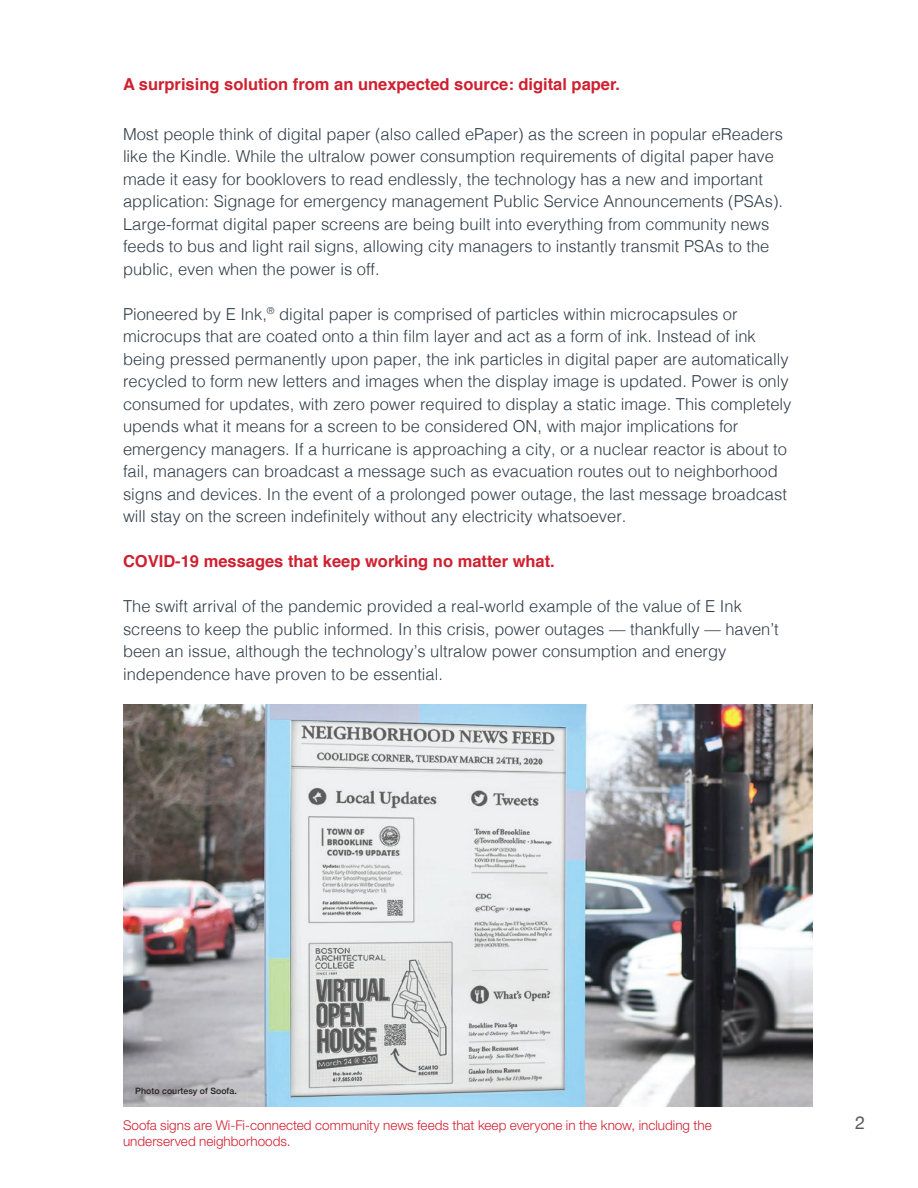
<style>
.page{position:relative;width:918px;height:1188px;background:#fff}
.page>*{position:absolute;margin:0;border:0;box-sizing:border-box;transform-origin:0 0}
.t1{font:18px "Helvetica Neue";color:#57585a}
.t2{font:300 16.5px/22.5px "Helvetica";color:#303d48}
.t3{font:700 16.5px "Helvetica";color:#cf202f}
.t4{font:300 13.5px "Helvetica Neue";color:#d22031}
.t5{font:500 8.7px "Helvetica Neue";letter-spacing:.005em;color:#231f20}
</style>
<div class="page">
<img style="left:123px;top:704px;width:690px;height:403px">
<p class="t3" style="left:123px;top:71px;width:499px">A surprising solution from an unexpected source: digital paper.</p>
<p class="t2" style="left:123px;top:121px;width:662px">Most people think of digital paper (also called ePaper) as the screen in popular eReaders like the Kindle. While the ultralow power consumption requirements of digital paper have made it easy for booklovers to read endlessly, the technology has a new and important application: Signage for emergency management Public Service Announcements (PSAs).<br>Large-format digital paper screens are being built into everything from community news feeds to bus and light rail signs, allowing city managers to instantly transmit PSAs to the public, even when the power is off.</p>
<p class="t2" style="left:123px;top:301px;width:670px">Pioneered by E Ink,<sup>®</sup> digital paper is comprised of particles within microcapsules or microcups that are coated onto a thin film layer and act as a form of ink. Instead of ink being pressed permanently upon paper, the ink particles in digital paper are automatically recycled to form new letters and images when the display image is updated. Power is only consumed for updates, with zero power required to display a static image. This completely upends what it means for a screen to be considered ON, with major implications for emergency managers. If a hurricane is approaching a city, or a nuclear reactor is about to fail, managers can broadcast a message such as evacuation routes out to neighborhood signs and devices. In the event of a prolonged power outage, the last message broadcast will stay on the screen indefinitely without any electricity whatsoever.</p>
<p class="t3" style="left:123px;top:548px;width:433px">COVID-19 messages that keep working no matter what.</p>
<p class="t2" style="left:123px;top:594px;width:657px">The swift arrival of the pandemic provided a real-world example of the value of E Ink screens to keep the public informed. In this crisis, power outages — thankfully — haven’t been an issue, although the technology’s ultralow power consumption and energy independence have proven to be essential.</p>
<p class="t5" style="left:135px;top:1084px;width:103px">Photo courtesy of Soofa.</p>
<p class="t4" style="left:123px;top:1117px;width:590px">Soofa signs are Wi-Fi-connected community news feeds that keep everyone in the know, including the</p>
<p class="t1" style="left:855px;top:1109px;width:12px">2</p>
<p class="t4" style="left:123px;top:1133px;width:169px">underserved neighborhoods.</p>
</div>
